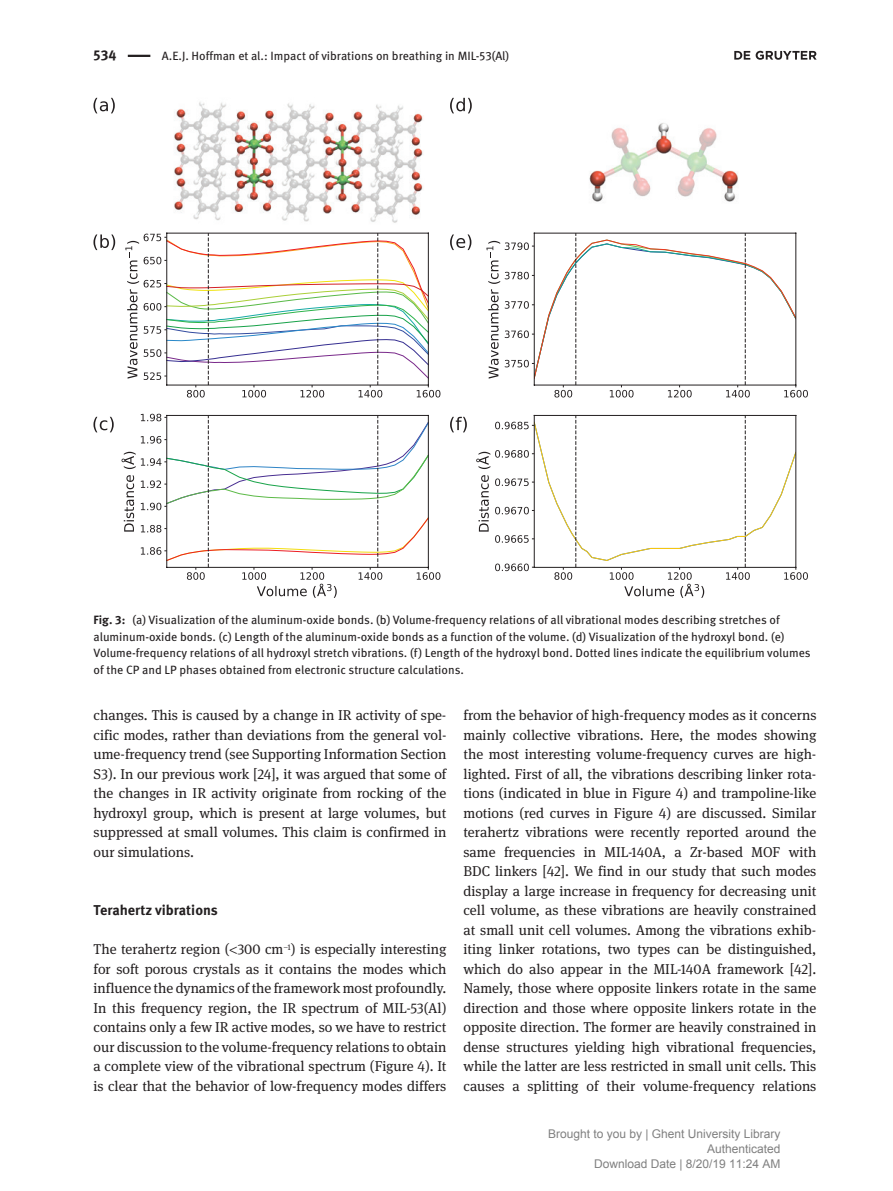
<style>
.page{position:relative;width:893px;height:1191px;background:#fff}
.page>*{position:absolute;margin:0;border:0;box-sizing:border-box;transform-origin:0 0}
.t1{font:14.25px/19.5px "DG Meta Serif Science";color:#231f20;text-align:justify}
.t2{font:700 14.25px "DG Meta Science";color:#231f20}
.t3{font:12px/16.5px "DG Meta Science";color:#231f20}
.t4{font:12px/15px "Arial";color:#808080;text-align:right}
.s1{font-weight:700}
</style>
<div class="page">
<hr style="left:128px;top:55px;width:22px;height:2px;background:#231f20">
<img style="left:174px;top:102px;width:249px;height:121px">
<img style="left:589px;top:123px;width:149px;height:79px">
<svg style="left:486px;top:233px;width:322px;height:164px"></svg>
<hr style="left:534px;top:233px;width:262px;height:1px;background:#231f20">
<hr style="left:534px;top:385px;width:262px;height:1px;background:#231f20">
<hr style="left:796px;top:233px;width:1px;height:152px;background:#231f20">
<hr style="left:534px;top:233px;width:1px;height:152px;background:#231f20">
<svg style="left:476px;top:415px;width:332px;height:183px"></svg>
<hr style="left:534px;top:415px;width:262px;height:1px;background:#231f20">
<hr style="left:534px;top:567px;width:262px;height:1px;background:#231f20">
<hr style="left:796px;top:415px;width:1px;height:152px;background:#231f20">
<hr style="left:534px;top:415px;width:1px;height:152px;background:#231f20">
<svg style="left:125px;top:233px;width:315px;height:164px"></svg>
<hr style="left:167px;top:233px;width:261px;height:1px;background:#231f20">
<hr style="left:167px;top:385px;width:261px;height:1px;background:#231f20">
<hr style="left:428px;top:233px;width:1px;height:152px;background:#231f20">
<hr style="left:166px;top:233px;width:1px;height:152px;background:#231f20">
<svg style="left:122px;top:414px;width:318px;height:184px"></svg>
<hr style="left:167px;top:415px;width:261px;height:1px;background:#231f20">
<hr style="left:167px;top:567px;width:261px;height:1px;background:#231f20">
<hr style="left:428px;top:415px;width:1px;height:152px;background:#231f20">
<hr style="left:166px;top:415px;width:1px;height:152px;background:#231f20">
<svg style="left:94px;top:98px;width:21px;height:15px"></svg>
<svg style="left:94px;top:234px;width:21px;height:16px"></svg>
<svg style="left:94px;top:417px;width:20px;height:15px"></svg>
<svg style="left:450px;top:98px;width:22px;height:15px"></svg>
<svg style="left:450px;top:234px;width:21px;height:16px"></svg>
<svg style="left:450px;top:417px;width:17px;height:15px"></svg>
<svg style="left:734px;top:51px;width:83px;height:9px"></svg>
<p class="t2" style="left:94px;top:44px;width:24px">534</p>
<p class="t3" style="left:162px;top:47px;width:349px">A.E.J. Hoffman et al.: Impact of vibrations on breathing in MIL-53(Al)</p>
<p class="t3" style="left:94px;top:611px;width:719px"><span class="s1">Fig. 3:</span> (a) Visualization of the aluminum-oxide bonds. (b) Volume-frequency relations of all vibrational modes describing stretches of aluminum-oxide bonds. (c) Length of the aluminum-oxide bonds as a function of the volume. (d) Visualization of the hydroxyl bond. (e)<br>Volume-frequency relations of all hydroxyl stretch vibrations. (f) Length of the hydroxyl bond. Dotted lines indicate the equilibrium volumes of the CP and LP phases obtained from electronic structure calculations.</p>
<p class="t1" style="left:94px;top:705px;width:354px">changes. This is caused by a change in IR activity of spe&shy;cific modes, rather than deviations from the general vol&shy;ume-frequency trend (see Supporting Information Section S3). In our previous work [24], it was argued that some of the changes in IR activity originate from rocking of the hydroxyl group, which is present at large volumes, but suppressed at small volumes. This claim is confirmed in our simulations.</p>
<p class="t2" style="left:94px;top:899px;width:126px">Terahertz vibrations</p>
<p class="t1" style="left:94px;top:939px;width:354px">The terahertz region ( 300 cm<sup>−1</sup>) is especially interesting for soft porous crystals as it contains the modes which influence the dynamics of the framework most profoundly.<br>In this frequency region, the IR spectrum of MIL-53(Al) contains only a few IR active modes, so we have to restrict our discussion to the volume-frequency relations to obtain a complete view of the vibrational spectrum (Figure 4). It is clear that the behavior of low-frequency modes differs</p>
<p class="t1" style="left:463px;top:705px;width:354px">from the behavior of high-frequency modes as it concerns mainly collective vibrations. Here, the modes showing the most interesting volume-frequency curves are high&shy;lighted. First of all, the vibrations describing linker rota&shy;tions (indicated in blue in Figure 4) and trampoline-like motions (red curves in Figure 4) are discussed. Similar terahertz vibrations were recently reported around the same frequencies in MIL-140A, a Zr-based MOF with BDC linkers [42]. We find in our study that such modes display a large increase in frequency for decreasing unit cell volume, as these vibrations are heavily constrained at small unit cell volumes. Among the vibrations exhib&shy;iting linker rotations, two types can be distinguished, which do also appear in the MIL-140A framework [42].<br>Namely, those where opposite linkers rotate in the same direction and those where opposite linkers rotate in the opposite direction. The former are heavily constrained in dense structures yielding high vibrational frequencies, while the latter are less restricted in small unit cells. This causes a splitting of their volume-frequency relations</p>
<p class="t4" style="left:548px;top:1127px;width:234px">Brought to you by | Ghent University Library<br>Authenticated<br>Download Date | 8/20/19 11:24 AM</p>
</div>
